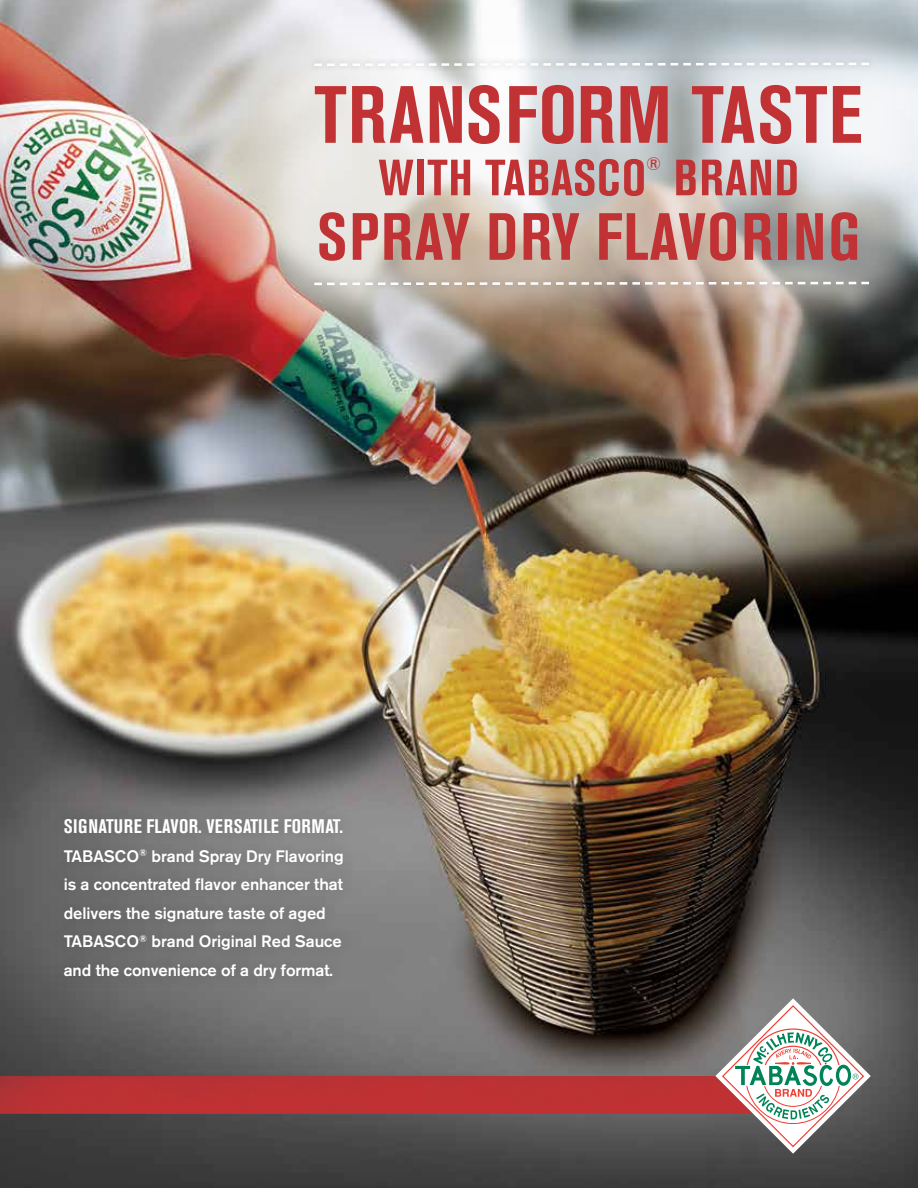
<style>
.page{position:relative;width:918px;height:1188px;background:#fff}
.page>*{position:absolute;margin:0;border:0;box-sizing:border-box;transform-origin:0 0}
.t1{font:700 condensed 80.25px "Akzidenz Grotesk BE";letter-spacing:.02em;color:#c13234}
.t2{font:700 condensed 66px "Akzidenz Grotesk BE";letter-spacing:.025em;color:#c13234}
.t3{font:700 condensed 50.4px "Akzidenz Grotesk BE";letter-spacing:.02em;color:#c13234}
.t4{font:700 condensed 19.5px "Akzidenz Grotesk BE";letter-spacing:.015em;color:#fff}
.t5{font:700 condensed 18px "Akzidenz Grotesk BE";color:#c13234}
.t6{font:500 16.5px/28.5px "Akzidenz Grotesk BE";letter-spacing:-.005em;color:#fff}
</style>
<div class="page">
<img style="left:0;top:0;width:918px;height:1188px">
<img style="left:0;top:1076px;width:715px;height:38px">
<div style="left:50px;top:804px;width:308px;height:188px;background:#000;opacity:.22"></div>
<svg style="left:715px;top:998px;width:156px;height:156px"></svg>
<div style="left:231px;top:1px;width:687px;height:344px;background:#fff;opacity:.5"></div>
<h1 class="t1" style="left:315px;top:69px;width:549px">TRANSFORM TASTE</h1>
<h3 class="t3" style="left:378px;top:149px;width:269px">WITH TABASCO</h3>
<p class="t5" style="left:646px;top:154px;width:17px">®</p>
<h3 class="t3" style="left:674px;top:149px;width:127px">BRAND</h3>
<h2 class="t2" style="left:317px;top:199px;width:545px">SPRAY DRY FLAVORING</h2>
<p class="t4" style="left:64px;top:815px;width:281px">SIGNATURE FLAVOR. VERSATILE FORMAT.</p>
<p class="t6" style="left:64px;top:842px;width:281px">TABASCO<sup>®</sup> brand Spray Dry Flavoring is a concentrated flavor enhancer that delivers the signature taste of aged TABASCO<sup>®</sup> brand Original Red Sauce and the convenience of a dry format.</p>
</div>
